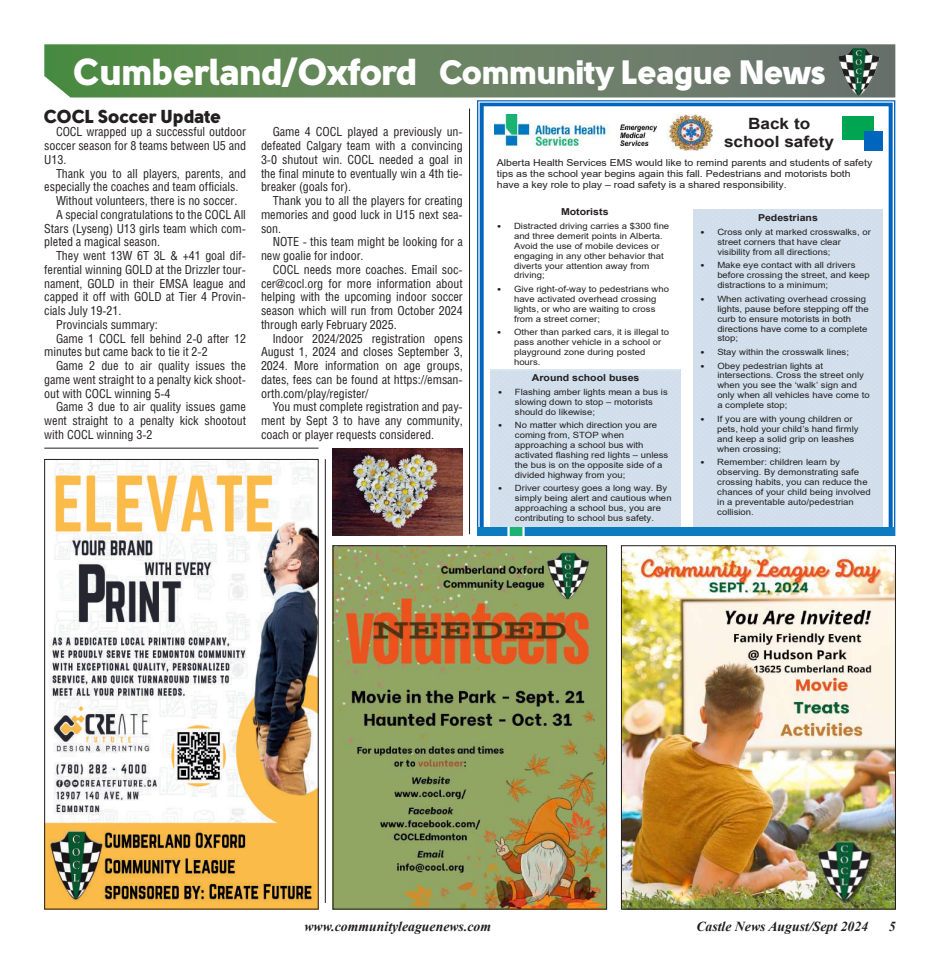
<style>
.page{position:relative;width:945px;height:975px;background:#fff}
.page>*{position:absolute;margin:0;border:0;box-sizing:border-box;transform-origin:0 0}
.t1{font:33.75px "Solomon Sans Black";letter-spacing:-.02em;color:#fff}
.t2{font:18.75px "Solomon Sans Black";letter-spacing:-.005em;color:#231f20}
.t3{font:700 15.5px/17.9px "Arial";color:#231f20;text-align:center;scale:1.11 1}
.t4{font:italic 700 13.75px "Times New Roman";color:#231f20}
.t5{font:condensed 12.5px/13.8px "Helios";letter-spacing:-.005em;color:#231f20;text-align:justify}
.t6{font:9.5px/10.9px "Arial";color:#231f20;scale:1.11 1}
.t7{font:700 9.5px "Arial";color:#231f20;scale:1.11 1}
.t8{font:8.62px/9.9px "Arial";color:#231f20;scale:1.11 1}
.s1{font-size:37.5px}
.s2{font-family:"Calibri"}
</style>
<div class="page">
<svg style="left:44px;top:44px;width:851px;height:53px;background:#66835f"></svg>
<img style="left:838px;top:48px;width:41px;height:48px">
<img style="left:46px;top:461px;width:270px;height:446px">
<div style="left:44px;top:459px;width:274px;height:450px;border:1px solid #231f20"></div>
<img style="left:334px;top:547px;width:270px;height:360px">
<img style="left:623px;top:547px;width:270px;height:360px">
<div style="left:621px;top:545px;width:274px;height:364px;border:1px solid #231f20"></div>
<hr style="left:44px;top:448px;width:274px;height:1px;background:#231f20">
<hr style="left:469px;top:108px;width:1px;height:426px;background:#231f20">
<hr style="left:325px;top:459px;width:1px;height:443px;background:#231f20">
<img style="left:332px;top:448px;width:130px;height:87px">
<svg style="left:477px;top:100px;width:418px;height:436px"></svg>
<div style="left:490px;top:154px;width:392px;height:55px;background:#fff"></div>
<div style="left:490px;top:369px;width:190px;height:157px;background:#d1dfec"></div>
<div style="left:490px;top:203px;width:189px;height:167px;background:#fff"></div>
<div style="left:693px;top:209px;width:189px;height:318px;background:#d1dfec"></div>
<img style="left:494px;top:115px;width:162px;height:31px">
<div style="left:842px;top:116px;width:31px;height:24px;background:#00a551"></div>
<div style="left:863px;top:132px;width:19px;height:19px;background:#0065bd"></div>
<div style="left:477px;top:527px;width:417px;height:9px;background:#0d7bc0"></div>
<div style="left:660px;top:111px;width:59px;height:43px;background:#fff"></div>
<img style="left:667px;top:115px;width:45px;height:35px">
<h1 class="t1" style="left:74px;top:52px;width:753px"><span class="s1">Cumberland/Oxford</span> Community League News</h1>
<h3 class="t5" style="left:44px;top:125px;width:203px;text-indent:12px">COCL wrapped up a successful outdoor soccer season for 8 teams between U5 and U13.</h3>
<h3 class="t5" style="left:56px;top:166px;width:191px">Thank you to all players, parents, and</h3>
<h3 class="t5" style="left:44px;top:180px;width:196px">especially the coaches and team officials.</h3>
<h3 class="t5" style="left:56px;top:193px;width:183px">Without volunteers, there is no soccer.</h3>
<h3 class="t5" style="left:56px;top:207px;width:191px">A special congratulations to the COCL All</h3>
<h3 class="t5" style="left:44px;top:221px;width:203px">Stars (Lyseng) U13 girls team which com-</h3>
<h3 class="t5" style="left:44px;top:235px;width:117px">pleted a magical season.</h3>
<h3 class="t5" style="left:56px;top:248px;width:191px">They went 13W 6T 3L &amp; +41 goal dif-</h3>
<h3 class="t5" style="left:44px;top:262px;width:203px">ferential winning GOLD at the Drizzler tour-</h3>
<h3 class="t5" style="left:44px;top:276px;width:203px">nament, GOLD in their EMSA league and</h3>
<h3 class="t5" style="left:44px;top:290px;width:203px">capped it off with GOLD at Tier 4 Provin-</h3>
<h3 class="t5" style="left:44px;top:303px;width:79px">cials July 19-21.</h3>
<h3 class="t5" style="left:56px;top:317px;width:103px">Provincials summary:</h3>
<h3 class="t5" style="left:56px;top:331px;width:191px">Game 1 COCL fell behind 2-0 after 12</h3>
<h3 class="t5" style="left:44px;top:345px;width:165px">minutes but came back to tie it 2-2</h3>
<h3 class="t5" style="left:56px;top:358px;width:191px">Game 2 due to air quality issues the</h3>
<h3 class="t5" style="left:44px;top:372px;width:203px">game went straight to a penalty kick shoot-</h3>
<h3 class="t5" style="left:44px;top:386px;width:128px">out with COCL winning 5-4</h3>
<h3 class="t5" style="left:56px;top:400px;width:191px">Game 3 due to air quality issues game</h3>
<h3 class="t5" style="left:44px;top:413px;width:203px">went straight to a penalty kick shootout</h3>
<h3 class="t5" style="left:44px;top:427px;width:110px">with COCL winning 3-2</h3>
<h2 class="t2" style="left:44px;top:105px;width:178px">COCL Soccer Update</h2>
<h3 class="t3" style="left:724px;top:115px;width:100px">Back to school safety</h3>
<p class="t6" style="left:497px;top:157px;width:340px">Alberta Health Services EMS would like to remind parents and students of safety tips as the school year begins again this fall. Pedestrians and motorists both have a key role to play – road safety is a shared responsibility.</p>
<h3 class="t5" style="left:261px;top:125px;width:203px;text-indent:12px">Game 4 COCL played a previously un&shy;defeated Calgary team with a convincing 3-0 shutout win. COCL needed a goal in the final minute to eventually win a 4th tie&shy;breaker (goals for).</h3>
<h3 class="t5" style="left:261px;top:193px;width:203px;text-indent:12px">Thank you to all the players for creating memories and good luck in U15 next sea&shy;son.</h3>
<h3 class="t5" style="left:261px;top:235px;width:203px;text-indent:12px">NOTE - this team might be looking for a new goalie for indoor.</h3>
<h3 class="t5" style="left:261px;top:262px;width:203px;text-indent:12px">COCL needs more coaches. Email soc&shy;cer@cocl.org for more information about helping with the upcoming indoor soccer season which will run from October 2024 through early February 2025.</h3>
<h3 class="t5" style="left:261px;top:331px;width:203px;text-indent:12px">Indoor 2024/2025 registration opens August 1, 2024 and closes September 3, 2024. More information on age groups, dates, fees can be found at https://emsan&shy;orth.com/play/register/</h3>
<h3 class="t5" style="left:261px;top:400px;width:203px;text-indent:12px">You must complete registration and pay&shy;ment by Sept 3 to have any community, coach or player requests considered.</h3>
<p class="t7" style="left:561px;top:205px;width:44px">Motorists</p>
<p class="t8" style="left:514px;top:221px;width:141px;text-indent:-17px"><span class="s2">•</span> Distracted driving carries a $300 fine and three demerit points in Alberta.<br>Avoid the use of mobile devices or engaging in any other behavior that diverts your attention away from driving;</p>
<p class="t8" style="left:514px;top:284px;width:141px;text-indent:-17px"><span class="s2">•</span> Give right-of-way to pedestrians who have activated overhead crossing lights, or who are waiting to cross from a street corner;</p>
<p class="t8" style="left:514px;top:327px;width:141px;text-indent:-17px"><span class="s2">•</span> Other than parked cars, it is illegal to pass another vehicle in a school or playground zone during posted hours.</p>
<p class="t7" style="left:758px;top:211px;width:55px">Pedestrians</p>
<p class="t8" style="left:717px;top:227px;width:140px;text-indent:-17px"><span class="s2">•</span> Cross only at marked crosswalks, or street corners that have clear visibility from all directions;</p>
<p class="t8" style="left:717px;top:260px;width:139px;text-indent:-17px"><span class="s2">•</span> Make eye contact with all drivers before crossing the street, and keep distractions to a minimum;</p>
<p class="t8" style="left:717px;top:294px;width:138px;text-indent:-17px"><span class="s2">•</span> When activating overhead crossing lights, pause before stepping off the curb to ensure motorists in both directions have come to a complete stop;</p>
<p class="t8" style="left:700px;top:347px;width:136px"><span class="s2">•</span> Stay within the crosswalk lines;</p>
<p class="t8" style="left:717px;top:360px;width:139px;text-indent:-17px"><span class="s2">•</span> Obey pedestrian lights at intersections. Cross the street only when you see the ‘walk’ sign and only when all vehicles have come to a complete stop;</p>
<p class="t8" style="left:717px;top:413px;width:129px;text-indent:-17px"><span class="s2">•</span> If you are with young children or pets, hold your child’s hand firmly and keep a solid grip on leashes when crossing;</p>
<p class="t8" style="left:717px;top:457px;width:140px;text-indent:-17px"><span class="s2">•</span> Remember: children learn by observing. By demonstrating safe crossing habits, you can reduce the chances of your child being involved in a preventable auto/pedestrian collision.</p>
<p class="t7" style="left:531px;top:371px;width:98px">Around school buses</p>
<p class="t8" style="left:515px;top:387px;width:139px;text-indent:-17px"><span class="s2">•</span> Flashing amber lights mean a bus is slowing down to stop – motorists should do likewise;</p>
<p class="t8" style="left:515px;top:420px;width:140px;text-indent:-17px"><span class="s2">•</span> No matter which direction you are coming from, STOP when approaching a school bus with activated flashing red lights – unless the bus is on the opposite side of a divided highway from you;</p>
<p class="t8" style="left:515px;top:483px;width:143px;text-indent:-17px"><span class="s2">•</span> Driver courtesy goes a long way. By simply being alert and cautious when approaching a school bus, you are contributing to school bus safety.</p>
<h3 class="t4" style="left:304px;top:916px;width:188px">www.communityleaguenews.com</h3>
<h3 class="t4" style="left:696px;top:916px;width:173px">Castle News August/Sept 2024</h3>
<h3 class="t4" style="left:888px;top:916px;width:8px">5</h3>
</div>
